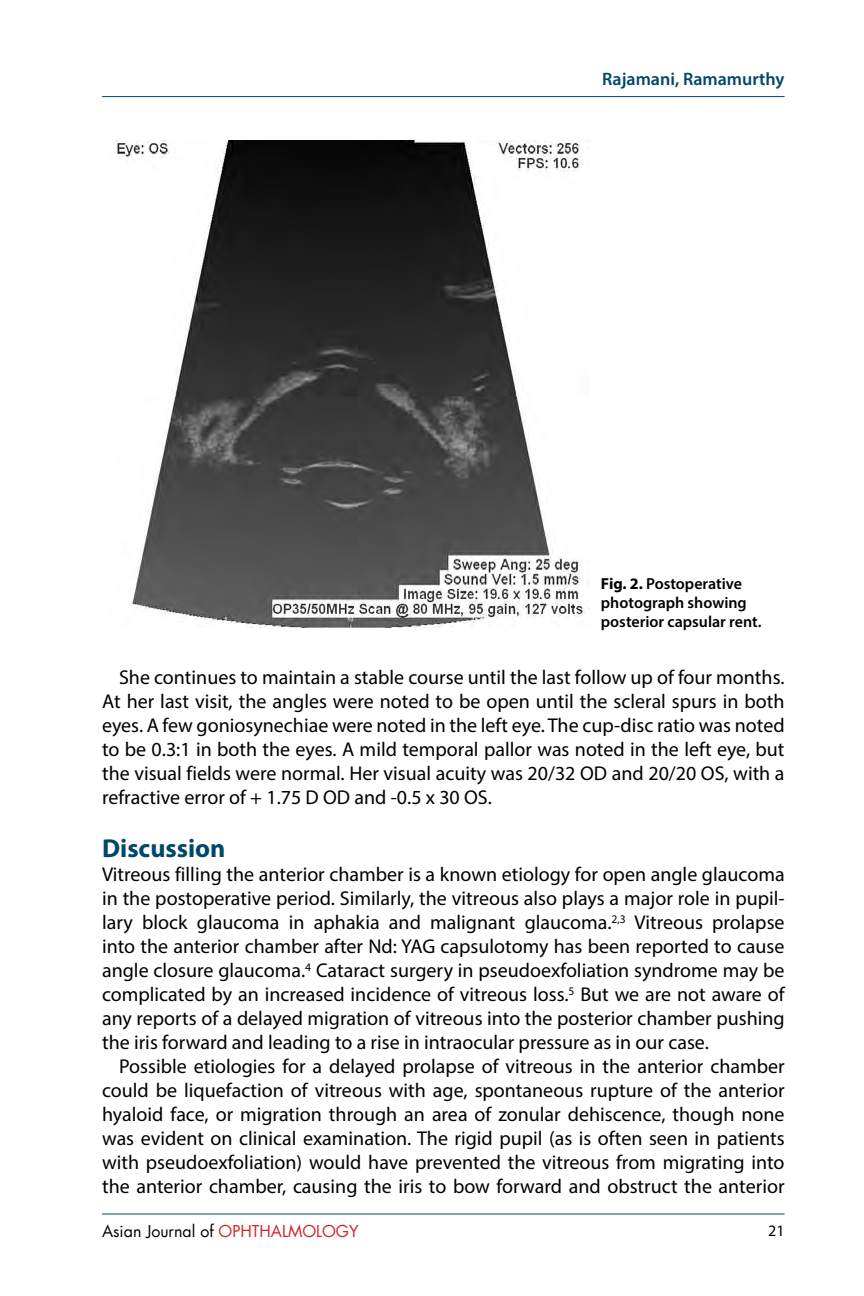
<style>
.page{position:relative;width:864px;height:1296px;background:#fff}
.page>*{position:absolute;margin:0;border:0;box-sizing:border-box;transform-origin:0 0}
.t1{font:700 26px "Myriad Pro";color:#004769}
.t2{font:20px/24px "Myriad Pro";color:#000;text-align:justify}
.t3{font:600 18px "Myriad Pro";color:#004769}
.t4{font:600 16px/19.2px "Myriad Pro";color:#000}
.t5{font:16px "Futura LT";color:#000}
.t6{font:16px "Myriad Pro";color:#000}
.s1{font-weight:700}
.s2{color:#d2232a}
</style>
<div class="page">
<hr style="left:102px;top:96px;width:683px;height:1px;background:#004769">
<hr style="left:102px;top:1214px;width:683px;height:1px;background:#004769">
<img style="left:115px;top:141px;width:475px;height:486px">
<p class="t3" style="left:602px;top:67px;width:184px">Rajamani, Ramamurthy</p>
<p class="t4" style="left:601px;top:573px;width:162px"><span class="s1">Fig. 2.</span> Postoperative photograph showing posterior capsular rent.</p>
<p class="t2" style="left:102px;top:665px;width:684px;text-indent:17px">She continues to maintain a stable course until the last follow up of four months.<br>At her last visit, the angles were noted to be open until the scleral spurs in both eyes. A few goniosynechiae were noted in the left eye. The cup-disc ratio was noted to be 0.3:1 in both the eyes. A mild temporal pallor was noted in the left eye, but the visual fields were normal. Her visual acuity was 20/32 OD and 20/20 OS, with a refractive error of + 1.75 D OD and -0.5 x 30 OS.</p>
<h1 class="t1" style="left:102px;top:832px;width:125px">Discussion</h1>
<p class="t2" style="left:102px;top:862px;width:684px">Vitreous filling the anterior chamber is a known etiology for open angle glaucoma in the postoperative period. Similarly, the vitreous also plays a major role in pupil&shy;lary block glaucoma in aphakia and malignant glaucoma.<sup>2,3</sup> Vitreous prolapse into the anterior chamber after Nd: YAG capsulotomy has been reported to cause angle closure glaucoma.<sup>4</sup> Cataract surgery in pseudoexfoliation syndrome may be complicated by an increased incidence of vitreous loss.<sup>5</sup> But we are not aware of any reports of a delayed migration of vitreous into the posterior chamber pushing the iris forward and leading to a rise in intraocular pressure as in our case.</p>
<p class="t2" style="left:102px;top:1054px;width:684px;text-indent:17px">Possible etiologies for a delayed prolapse of vitreous in the anterior chamber could be liquefaction of vitreous with age, spontaneous rupture of the anterior hyaloid face, or migration through an area of zonular dehiscence, though none was evident on clinical examination. The rigid pupil (as is often seen in patients with pseudoexfoliation) would have prevented the vitreous from migrating into the anterior chamber, causing the iris to bow forward and obstruct the anterior</p>
<p class="t5" style="left:102px;top:1221px;width:258px">Asian Journal of <span class="s2">OPHTHALMOLOGY</span></p>
<p class="t6" style="left:768px;top:1221px;width:18px">21</p>
</div>
